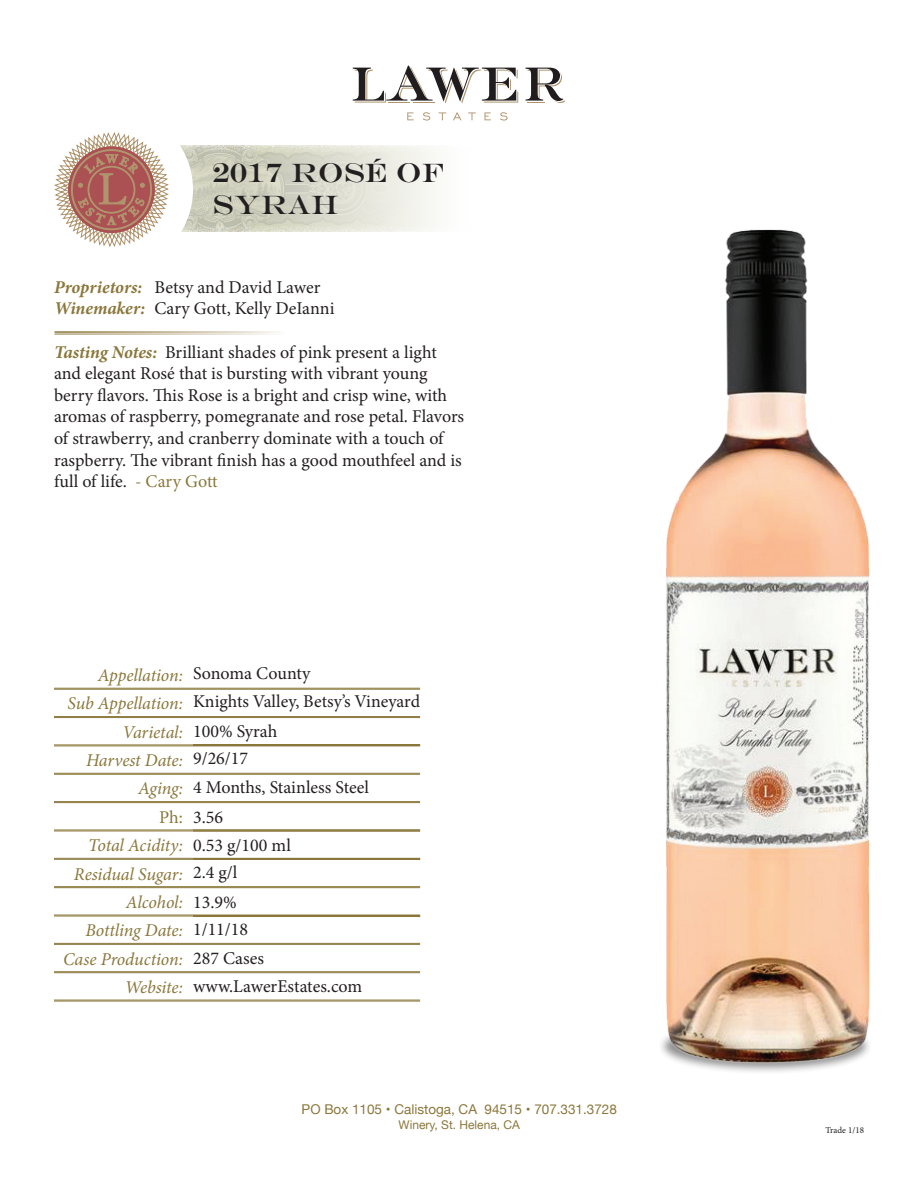
<style>
.page{position:relative;width:918px;height:1188px;background:#fff}
.page>*{position:absolute;margin:0;border:0;box-sizing:border-box;transform-origin:0 0}
.t1{font:27px/32.4px "Engravers";color:#231f20}
.t2{font:18px/21.6px "Minion Pro";color:#231f20}
.t3{font:italic 18px/28.3px "Minion Pro";letter-spacing:-.01em;color:#8a773b;text-align:right}
.t4{font:18px "Minion Pro";color:#8a773b}
.t5{font:13.5px "Helvetica Neue";color:#8a773b}
.t6{font:12px "Helvetica Neue";color:#8a773b}
.t7{font:9px "Minion Pro";color:#231f20}
.s1{font-weight:700;font-style:italic;color:#8a773b}
.s2{color:#8a773b}
</style>
<div class="page">
<svg style="left:54px;top:132px;width:381px;height:115px"></svg>
<svg style="left:407px;top:112px;width:7px;height:8px"></svg>
<svg style="left:423px;top:112px;width:7px;height:9px"></svg>
<svg style="left:439px;top:112px;width:7px;height:8px"></svg>
<svg style="left:453px;top:112px;width:8px;height:8px"></svg>
<svg style="left:468px;top:112px;width:8px;height:8px"></svg>
<svg style="left:485px;top:112px;width:6px;height:8px"></svg>
<svg style="left:500px;top:112px;width:8px;height:9px"></svg>
<svg style="left:353px;top:66px;width:165px;height:38px"></svg>
<svg style="left:526px;top:68px;width:39px;height:35px"></svg>
<img style="left:661px;top:229px;width:209px;height:843px">
<hr style="left:54px;top:688px;width:366px;height:1px;background:#8a773b">
<hr style="left:54px;top:689px;width:366px;height:1px;background:#8a773b">
<hr style="left:54px;top:716px;width:366px;height:1px;background:#8a773b">
<hr style="left:54px;top:717px;width:366px;height:1px;background:#8a773b">
<hr style="left:54px;top:745px;width:366px;height:1px;background:#8a773b">
<hr style="left:54px;top:746px;width:366px;height:1px;background:#8a773b">
<hr style="left:54px;top:773px;width:366px;height:1px;background:#8a773b">
<hr style="left:54px;top:774px;width:366px;height:1px;background:#8a773b">
<hr style="left:54px;top:801px;width:366px;height:1px;background:#8a773b">
<hr style="left:54px;top:802px;width:366px;height:1px;background:#8a773b">
<hr style="left:54px;top:830px;width:366px;height:1px;background:#8a773b">
<hr style="left:54px;top:831px;width:366px;height:1px;background:#8a773b">
<hr style="left:54px;top:858px;width:366px;height:1px;background:#8a773b">
<hr style="left:54px;top:859px;width:366px;height:1px;background:#8a773b">
<hr style="left:54px;top:886px;width:366px;height:1px;background:#8a773b">
<hr style="left:54px;top:887px;width:366px;height:1px;background:#8a773b">
<hr style="left:54px;top:915px;width:366px;height:1px;background:#8a773b">
<hr style="left:54px;top:916px;width:366px;height:1px;background:#8a773b">
<hr style="left:54px;top:943px;width:366px;height:1px;background:#8a773b">
<hr style="left:54px;top:944px;width:366px;height:1px;background:#8a773b">
<hr style="left:54px;top:971px;width:366px;height:1px;background:#8a773b">
<hr style="left:54px;top:972px;width:366px;height:1px;background:#8a773b">
<hr style="left:54px;top:1000px;width:366px;height:1px;background:#8a773b">
<hr style="left:54px;top:1001px;width:366px;height:1px;background:#8a773b">
<hr style="left:193px;top:744px;width:227px;height:1px;background:#8a773b">
<h1 class="t1" style="left:212px;top:156px;width:233px">2017 ROSÉ OF<br>SYRAH</h1>
<p class="t2" style="left:54px;top:276px;width:282px"><span class="s1">Proprietors:</span> Betsy and David Lawer<br><span class="s1">Winemaker:</span> Cary Gott, Kelly DeIanni</p>
<p class="t2" style="left:54px;top:341px;width:412px"><span class="s1">Tasting Notes:</span> Brilliant shades of pink present a light and elegant Rosé that is bursting with vibrant young berry flavors. This Rose is a bright and crisp wine, with aromas of raspberry, pomegranate and rose petal. Flavors of strawberry, and cranberry dominate with a touch of raspberry. The vibrant finish has a good mouthfeel and is full of life. <span class="s2">- Cary Gott</span></p>
<p class="t3" style="left:68px;top:661px;width:117px">Appellation:<br>Sub Appellation:<br>Varietal:<br>Harvest Date:<br>Aging:</p>
<p class="t4" style="left:159px;top:805px;width:25px">Ph:</p>
<p class="t3" style="left:63px;top:831px;width:121px">Total Acidity:<br>Residual Sugar:<br>Alcohol:<br>Bottling Date:<br>Case Production:<br>Website:</p>
<p class="t2" style="left:193px;top:659px;width:229px;line-height:29.2px">Sonoma County<br>Knights Valley, Betsy’s Vineyard<br>100% Syrah</p>
<p class="t2" style="left:193px;top:744px;width:177px;line-height:28.5px">9/26/17<br>4 Months, Stainless Steel<br>3.56<br>0.53 g/100 ml<br>2.4 g/l</p>
<p class="t2" style="left:193px;top:889px;width:171px;line-height:28px">13.9%<br>1/11/18<br>287 Cases www.LawerEstates.com</p>
<p class="t5" style="left:302px;top:1100px;width:317px">PO Box 1105 • Calistoga, CA 94515 • 707.331.3728</p>
<p class="t6" style="left:399px;top:1116px;width:123px">Winery, St. Helena, CA</p>
<p class="t7" style="left:825px;top:1124px;width:40px">Trade 1/18</p>
</div>
